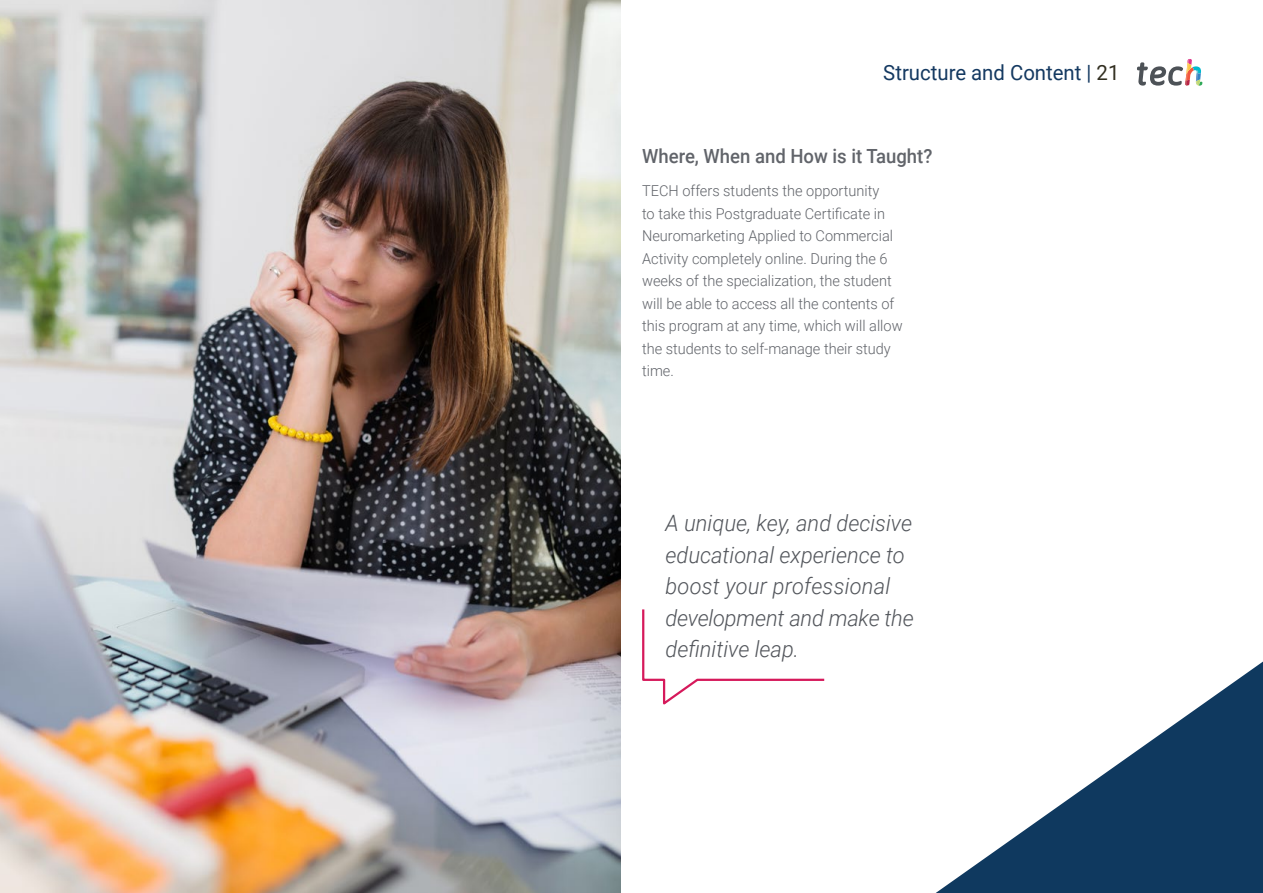
<style>
.page{position:relative;width:1263px;height:893px;background:#fff}
.page>*{position:absolute;margin:0;border:0;box-sizing:border-box;transform-origin:0 0}
.t1{font:italic 300 22.5px/31.5px "Roboto";color:#52555b}
.t2{font:21px "Roboto";color:#143961}
.t3{font:500 19.5px "Roboto";color:#61646a;scale:.95 1}
.t4{font:300 15px/22.5px "Roboto";color:#61646a}
.s1{color:#312e20}
</style>
<div class="page">
<img style="left:0;top:0;width:621px;height:893px">
<svg style="left:1137px;top:59px;width:65px;height:27px"></svg>
<svg style="left:642px;top:609px;width:183px;height:96px"></svg>
<svg style="left:936px;top:661px;width:327px;height:232px"></svg>
<h2 class="t2" style="left:883px;top:57px;width:238px">Structure and Content | <span class="s1">21</span></h2>
<h3 class="t3" style="left:642px;top:143px;width:307px">Where, When and How is it Taught?</h3>
<p class="t4" style="left:642px;top:179px;width:262px">TECH offers students the opportunity<br>to take this Postgraduate Certificate in Neuromarketing Applied to Commercial Activity completely online. During the 6 weeks of the specialization, the student will be able to access all the contents of this program at any time, which will allow the students to self-manage their study time.</p>
<h1 class="t1" style="left:665px;top:507px;width:250px">A unique, key, and decisive educational experience to boost your professional development and make the definitive leap.</h1>
</div>
